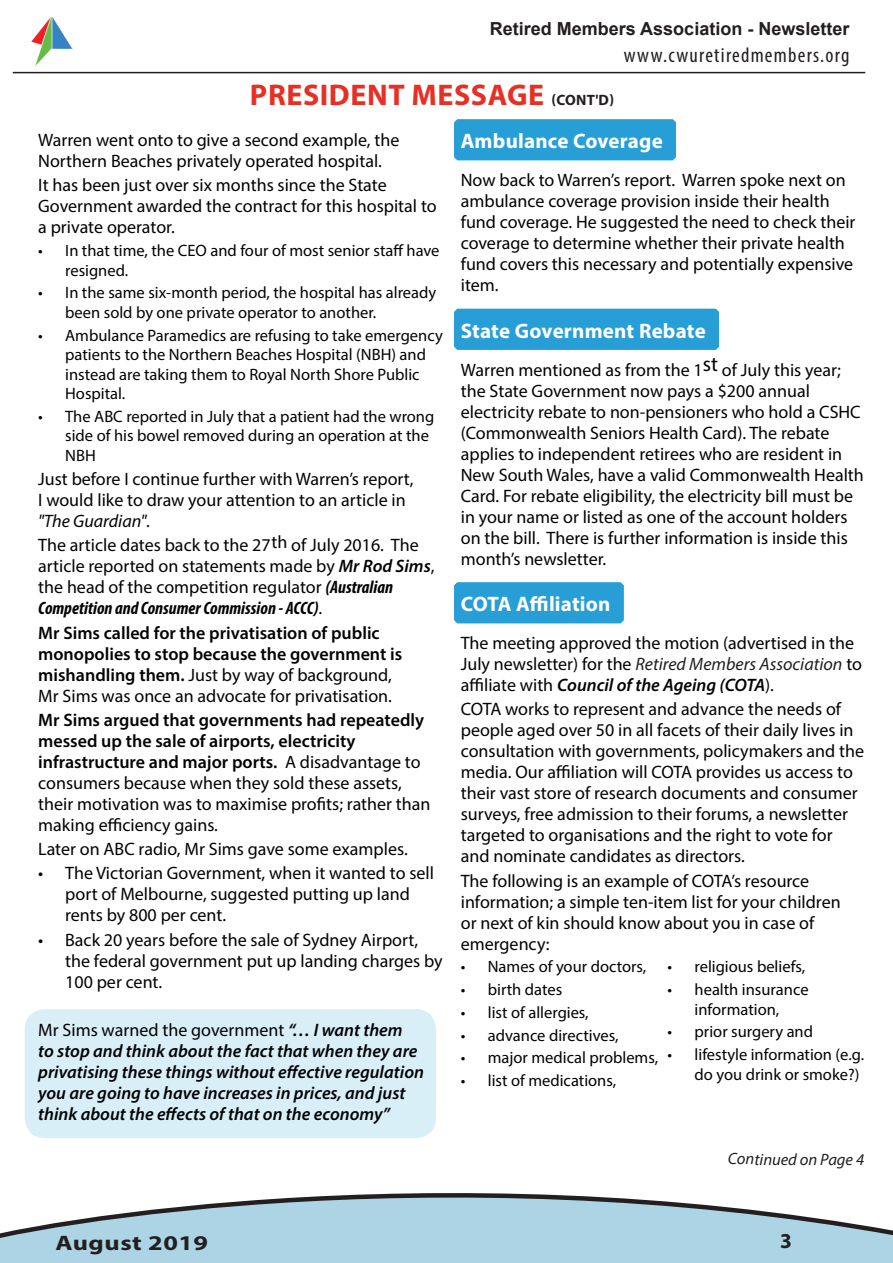
<style>
.page{position:relative;width:893px;height:1263px;background:#fff}
.page>*{position:absolute;margin:0;border:0;box-sizing:border-box;transform-origin:0 0}
.Major_Header_Size{font:700 30px "Myriad Pro";letter-spacing:.02em;color:#e63025}
.t1{font:700 21.3px "Myriad Pro";color:#231f20}
.Article_Item_Header{font:700 21px "Myriad Pro";letter-spacing:.01em;color:#fff}
.t2{font:condensed 21px "Myriad Pro";letter-spacing:.06em;color:#231f20}
.t3{font:700 21px "Myriad Pro";letter-spacing:.02em;color:#231f20;scale:1.25 1}
.Article_Paragraph{font:18px/21px "Myriad Pro";color:#020304}
.Article_Paragraph-2{font:italic 600 18px/21px "Myriad Pro";color:#020304}
.Article_Paragraph-3{font:600 18px/21px "Myriad Pro";color:#020304}
.t4{font:700 18px "Arial";color:#231f20}
.t5{font:16.5px/19.5px "Myriad Pro";color:#020304}
.Continued_On_Label{font:italic 16.5px "Myriad Pro";color:#231f20}
.s1{font-size:15px;color:#231f20}
.s2{font-style:italic}
.s3{font-weight:600;font-style:italic}
.s4{font-weight:700;font-style:italic;font-stretch:condensed}
.s5{font-weight:400}
.s6{font-weight:600}
.s7{font-weight:400;font-style:normal}
.s8{font-style:italic;color:#231f20}
</style>
<div class="page">
<hr style="left:13px;top:72px;width:852px;height:1px;background:#231f20">
<img style="left:32px;top:17px;width:40px;height:49px">
<svg style="left:0;top:1193px;width:893px;height:70px"></svg>
<div style="left:25px;top:1009px;width:411px;height:129px;background:#d9eff8;border-radius:20px"></div>
<div style="left:454px;top:119px;width:222px;height:41px;background:#279fd6"></div>
<div style="left:454px;top:309px;width:265px;height:41px;background:#279fd6"></div>
<div style="left:454px;top:582px;width:170px;height:41px;background:#279fd6"></div>
<p class="t4" style="left:490px;top:17px;width:361px">Retired Members Association - Newsletter</p>
<p class="t2" style="left:624px;top:42px;width:227px">www.cwuretiredmembers.org</p>
<p class="Major_Header_Size" style="left:250px;top:75px;width:366px">PRESIDENT MESSAGE <span class="s1">(CONT'D)</span></p>
<p class="Article_Paragraph" style="left:38px;top:129px;width:363px">Warren went onto to give a second example, the<br>Northern Beaches privately operated hospital.</p>
<p class="Article_Paragraph" style="left:38px;top:175px;width:400px">It has been just over six months since the State<br>Government awarded the contract for this hospital to a private operator.</p>
<p class="t5" style="left:65px;top:241px;width:376px;text-indent:-27px">• In that time, the CEO and four of most senior staff have resigned.</p>
<p class="t5" style="left:65px;top:283px;width:372px;text-indent:-27px">• In the same six-month period, the hospital has already been sold by one private operator to another.</p>
<p class="t5" style="left:65px;top:325px;width:379px;text-indent:-27px">• Ambulance Paramedics are refusing to take emergency patients to the Northern Beaches Hospital (NBH) and instead are taking them to Royal North Shore Public Hospital.</p>
<p class="t5" style="left:65px;top:406px;width:371px;text-indent:-27px">• The ABC reported in July that a patient had the wrong side of his bowel removed during an operation at the<br>NBH</p>
<p class="Article_Paragraph" style="left:38px;top:468px;width:377px">Just before I continue further with Warren’s report,<br>I would like to draw your attention to an article in <span class="s2">"The Guardian"</span>.</p>
<p class="Article_Paragraph" style="left:38px;top:535px;width:398px">The article dates back to the 27th of July 2016. The article reported on statements made by <span class="s3">Mr Rod Sims</span>, the head of the competition regulator <span class="s4">(Australian Competition and Consumer Commission - ACCC)</span>.</p>
<p class="Article_Paragraph-3" style="left:38px;top:622px;width:366px">Mr Sims called for the privatisation of public monopolies to stop because the government is mishandling them. <span class="s5">Just by way of background, Mr Sims was once an advocate for privatisation.</span></p>
<p class="Article_Paragraph" style="left:38px;top:709px;width:394px"><span class="s6">Mr Sims argued that governments had repeatedly messed up the sale of airports, electricity infrastructure and major ports.</span> A disadvantage to consumers because when they sold these assets, their motivation was to maximise profits; rather than making efficiency gains.</p>
<p class="Article_Paragraph" style="left:38px;top:838px;width:371px">Later on ABC radio, Mr Sims gave some examples.</p>
<p class="Article_Paragraph" style="left:65px;top:862px;width:370px;text-indent:-27px">• The Victorian Government, when it wanted to sell port of Melbourne, suggested putting up land rents by 800 per cent.</p>
<p class="Article_Paragraph" style="left:65px;top:929px;width:379px;text-indent:-27px">• Back 20 years before the sale of Sydney Airport, the federal government put up landing charges by<br>100 per cent.</p>
<p class="Article_Paragraph-2" style="left:38px;top:1019px;width:387px"><span class="s7">Mr Sims warned the government</span> “… I want them<br>to stop and think about the fact that when they are privatising these things without effective regulation you are going to have increases in prices, and just think about the effects of that on the economy”</p>
<p class="Article_Item_Header" style="left:461px;top:128px;width:203px">Ambulance Coverage</p>
<p class="Article_Paragraph" style="left:461px;top:169px;width:396px">Now back to Warren’s report. Warren spoke next on ambulance coverage provision inside their health fund coverage. He suggested the need to check their coverage to determine whether their private health fund covers this necessary and potentially expensive item.</p>
<p class="Article_Item_Header" style="left:461px;top:317px;width:246px">State Government Rebate</p>
<p class="Article_Paragraph" style="left:461px;top:359px;width:405px">Warren mentioned as from the 1<sup>st</sup> of July this year; the State Government now pays a $200 annual electricity rebate to non-pensioners who hold a CSHC (Commonwealth Seniors Health Card). The rebate applies to independent retirees who are resident in New South Wales, have a valid Commonwealth Health Card. For rebate eligibility, the electricity bill must be in your name or listed as one of the account holders on the bill. There is further information is inside this month’s newsletter.</p>
<p class="Article_Item_Header" style="left:461px;top:591px;width:151px">COTA Affiliation</p>
<p class="Article_Paragraph" style="left:461px;top:632px;width:403px">The meeting approved the motion (advertised in the<br>July newsletter) for the <span class="s8">Retired Members Association</span> to affiliate with <span class="s3">Council of the Ageing (COTA</span>).</p>
<p class="Article_Paragraph" style="left:461px;top:699px;width:405px">COTA works to represent and advance the needs of people aged over 50 in all facets of their daily lives in consultation with governments, policymakers and the media. Our affiliation will COTA provides us access to their vast store of research documents and consumer surveys, free admission to their forums, a newsletter targeted to organisations and the right to vote for and nominate candidates as directors.</p>
<p class="Article_Paragraph" style="left:461px;top:870px;width:381px">The following is an example of COTA’s resource information; a simple ten-item list for your children or next of kin should know about you in case of emergency:</p>
<p class="t5" style="left:461px;top:957px;width:187px">• Names of your doctors,</p>
<p class="t5" style="left:461px;top:980px;width:103px">• birth dates</p>
<p class="t5" style="left:461px;top:1002px;width:129px">• list of allergies,</p>
<p class="t5" style="left:461px;top:1025px;width:159px">• advance directives,</p>
<p class="t5" style="left:461px;top:1048px;width:199px">• major medical problems,</p>
<p class="t5" style="left:461px;top:1070px;width:157px">• list of medications,</p>
<p class="t5" style="left:668px;top:957px;width:139px">• religious beliefs,</p>
<p class="t5" style="left:668px;top:980px;width:143px;text-align:center">• health insurance information,</p>
<p class="t5" style="left:668px;top:1022px;width:147px">• prior surgery and</p>
<p class="t5" style="left:668px;top:1044px;width:198px;text-align:right">• lifestyle information (e.g. do you drink or smoke?)</p>
<p class="Continued_On_Label" style="left:728px;top:1148px;width:138px;rotate:1deg">Continued on Page 4</p>
<p class="t3" style="left:55px;top:1229px;width:124px">August 2019</p>
<p class="t1" style="left:781px;top:1227px;width:12px">3</p>
</div>
